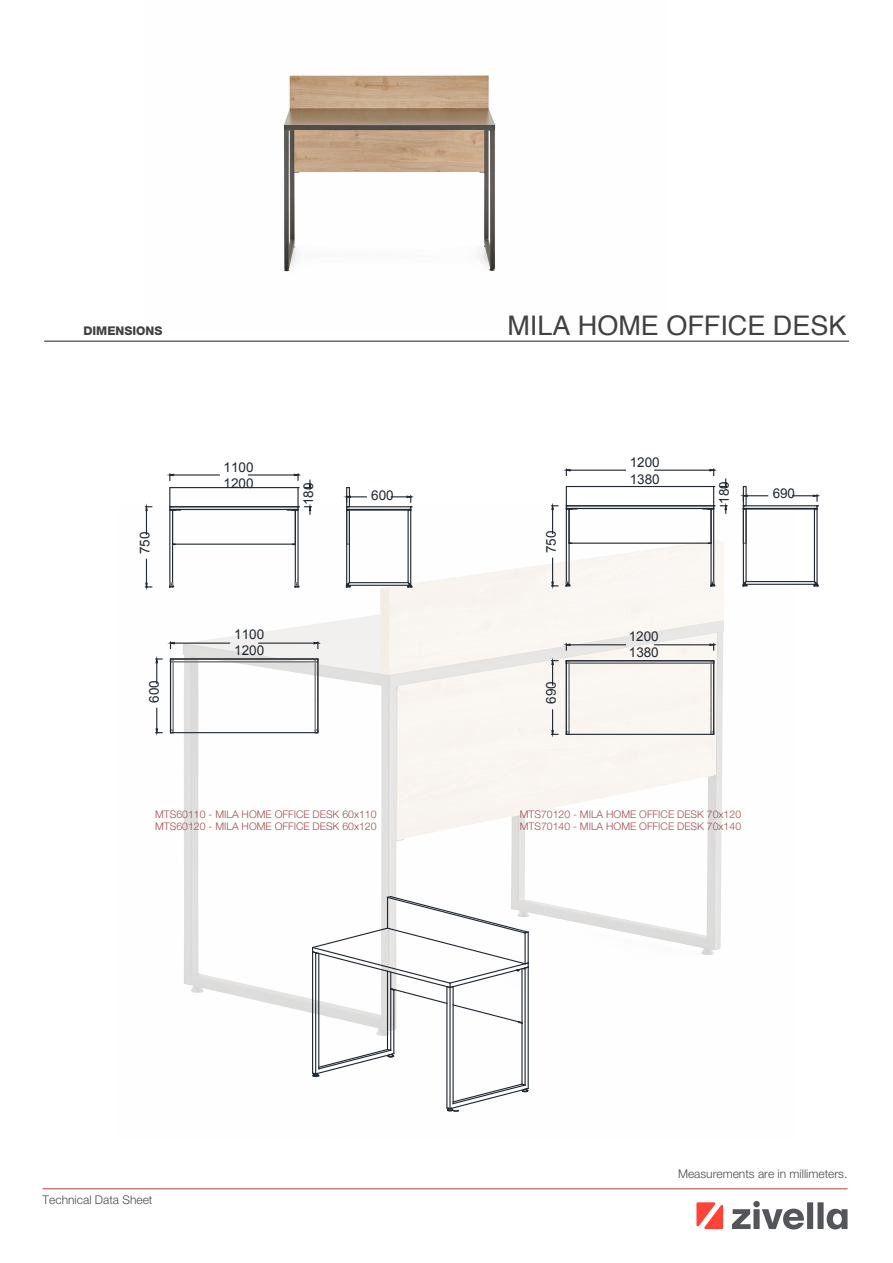
<style>
.page{position:relative;width:893px;height:1263px;background:#fff}
.page>*{position:absolute;margin:0;border:0;box-sizing:border-box;transform-origin:0 0}
.t1{font:27px "Helvetica";color:#414042}
.t2{font:13.5px/16.2px "Arial";color:#212830}
.t3{font:300 12px "Helvetica Neue LT Pro";color:#4d4c4c}
.t4{font:300 12px "Helvetica Neue LT Pro";color:#4c4c4c}
.t5{font:800 12px "Helvetica Neue LT Pro";color:#414042}
.t6{font:300 10.5px/12.6px "Helvetica Neue LT Pro";color:#a04f50}
</style>
<div class="page">
<img style="left:144px;top:505px;width:580px;height:578px">
<img style="left:283px;top:75px;width:213px;height:197px">
<hr style="left:44px;top:341px;width:805px;height:1px;background:#1d1d1b">
<hr style="left:43px;top:1188px;width:804px;height:1px;background:#bb5050">
<svg style="left:732px;top:1209px;width:19px;height:20px"></svg>
<div style="left:753px;top:1209px;width:7px;height:20px;background:#54555a"></div>
<div style="left:753px;top:1201px;width:7px;height:6px;background:#54555a;border-radius:50%"></div>
<svg style="left:762px;top:1208px;width:42px;height:21px"></svg>
<div style="left:807px;top:1202px;width:6px;height:27px;background:#54555a"></div>
<div style="left:817px;top:1202px;width:7px;height:27px;background:#54555a"></div>
<svg style="left:827px;top:1209px;width:20px;height:20px"></svg>
<svg style="left:696px;top:1202px;width:27px;height:27px"></svg>
<div style="left:346px;top:487px;width:4px;height:20px;border:1px solid #212830"></div>
<svg style="left:145px;top:503px;width:7px;height:31px"></svg>
<svg style="left:145px;top:559px;width:7px;height:35px"></svg>
<svg style="left:340px;top:495px;width:78px;height:93px"></svg>
<div style="left:169px;top:509px;width:4px;height:77px;border:1px solid #212830"></div>
<svg style="left:168px;top:582px;width:6px;height:6px"></svg>
<div style="left:295px;top:509px;width:4px;height:77px;border:1px solid #212830"></div>
<svg style="left:294px;top:582px;width:6px;height:6px"></svg>
<svg style="left:163px;top:473px;width:149px;height:72px"></svg>
<div style="left:743px;top:486px;width:4px;height:20px;border:1px solid #212830"></div>
<hr style="left:570px;top:470px;width:55px;height:1px;background:#212830">
<hr style="left:655px;top:470px;width:55px;height:1px;background:#212830">
<svg style="left:563px;top:468px;width:8px;height:7px"></svg>
<svg style="left:709px;top:468px;width:19px;height:25px"></svg>
<svg style="left:551px;top:503px;width:7px;height:30px"></svg>
<svg style="left:551px;top:558px;width:7px;height:34px"></svg>
<svg style="left:551px;top:643px;width:169px;height:98px"></svg>
<div style="left:566px;top:508px;width:4px;height:77px;border:1px solid #212830"></div>
<div style="left:710px;top:508px;width:4px;height:77px;border:1px solid #212830"></div>
<svg style="left:565px;top:581px;width:6px;height:6px"></svg>
<svg style="left:709px;top:581px;width:6px;height:6px"></svg>
<svg style="left:740px;top:494px;width:81px;height:93px"></svg>
<svg style="left:566px;top:499px;width:162px;height:45px"></svg>
<div style="left:566px;top:660px;width:148px;height:75px;border:1px solid #212830"></div>
<svg style="left:155px;top:641px;width:169px;height:98px"></svg>
<div style="left:170px;top:658px;width:148px;height:75px;border:1px solid #212830"></div>
<div style="left:566px;top:486px;width:148px;height:20px;border:1px solid #212830"></div>
<hr style="left:390px;top:989px;width:1px;height:61px;background:#212830">
<hr style="left:318px;top:953px;width:1px;height:116px;background:#212830">
<hr style="left:315px;top:952px;width:1px;height:122px;background:#212830">
<hr style="left:393px;top:990px;width:1px;height:64px;background:#212830">
<hr style="left:312px;top:952px;width:1px;height:121px;background:#212830">
<hr style="left:387px;top:971px;width:1px;height:78px;background:#212830">
<hr style="left:446px;top:987px;width:1px;height:121px;background:#212830">
<hr style="left:449px;top:987px;width:2px;height:122px;background:#212830">
<hr style="left:528px;top:967px;width:1px;height:121px;background:#212830">
<hr style="left:524px;top:968px;width:2px;height:117px;background:#212830">
<hr style="left:453px;top:987px;width:1px;height:116px;background:#212830">
<hr style="left:521px;top:1023px;width:2px;height:61px;background:#212830">
<svg style="left:446px;top:1083px;width:83px;height:29px"></svg>
<svg style="left:311px;top:1048px;width:85px;height:29px"></svg>
<svg style="left:311px;top:895px;width:219px;height:129px"></svg>
<p class="t5" style="left:83px;top:324px;width:81px">DIMENSIONS</p>
<h1 class="t1" style="left:507px;top:305px;width:341px">MILA HOME OFFICE DESK</h1>
<p class="t2" style="left:137px;top:554px;width:24px;rotate:-90deg">750</p>
<p class="t2" style="left:146px;top:703px;width:24px;rotate:-90deg">600</p>
<p class="t2" style="left:224px;top:459px;width:32px">1100<br>1200</p>
<p class="t2" style="left:300px;top:505px;width:24px;rotate:-90deg">180</p>
<p class="t2" style="left:234px;top:626px;width:32px">1100<br>1200</p>
<p class="t2" style="left:630px;top:455px;width:32px">1200<br>1380</p>
<p class="t2" style="left:371px;top:487px;width:24px">600</p>
<p class="t2" style="left:716px;top:504px;width:24px;rotate:-90deg">180</p>
<p class="t2" style="left:543px;top:553px;width:24px;rotate:-90deg">750</p>
<p class="t2" style="left:543px;top:704px;width:24px;rotate:-90deg">690</p>
<p class="t2" style="left:629px;top:628px;width:32px">1200<br>1380</p>
<p class="t2" style="left:773px;top:486px;width:24px">690</p>
<p class="t6" style="left:155px;top:807px;width:223px">MTS60110 - MILA HOME OFFICE DESK 60x110<br>MTS60120 - MILA HOME OFFICE DESK 60x120</p>
<p class="t6" style="left:520px;top:807px;width:223px">MTS70120 - MILA HOME OFFICE DESK 70x120<br>MTS70140 - MILA HOME OFFICE DESK 70x140</p>
<p class="t4" style="left:43px;top:1193px;width:111px">Technical Data Sheet</p>
<p class="t3" style="left:678px;top:1167px;width:171px">Measurements are in millimeters.</p>
</div>
